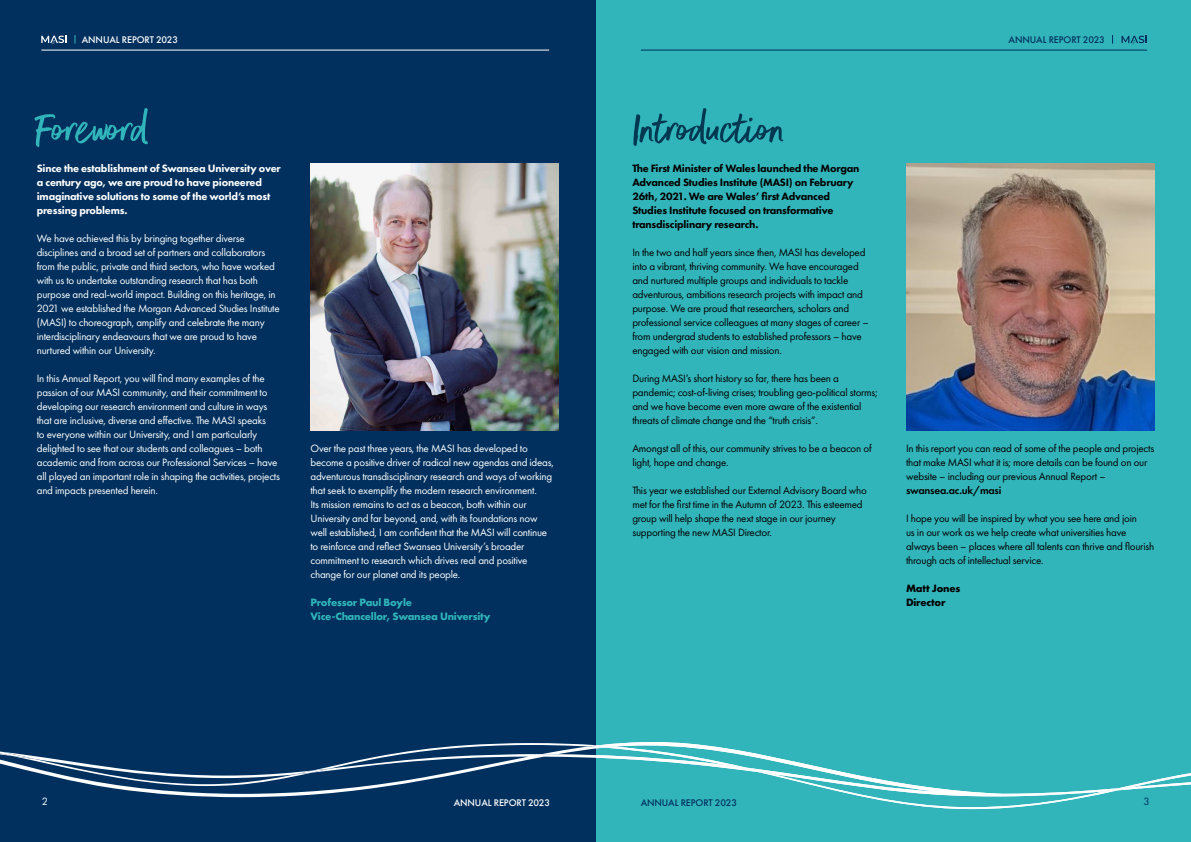
<style>
.page{position:relative;width:1191px;height:842px;background:#fff}
.page>*{position:absolute;margin:0;border:0;box-sizing:border-box;transform-origin:0 0}
.h1_Script{font:52px "Better Times";color:#003751}
.h1_Script-2{font:52px "Better Times";color:#31b5ba}
.Body_text{font:11px/14px "Futura PT";letter-spacing:-.02em;color:#fff}
.Body_text-2{font:11px/14px "Futura PT";letter-spacing:-.02em;color:#000}
.Body_text-3{font:800 11px/14px "Futura PT";letter-spacing:-.02em;color:#000}
.Body_text-4{font:800 11px/14px "Futura PT";letter-spacing:-.02em;color:#fff}
.Body_text-5{font:700 11px "Futura PT";letter-spacing:-.02em;color:#31b5ba}
.Body_text-6{font:700 11px "Futura PT";letter-spacing:-.02em;color:#000}
.t1{font:11px "Futura PT";color:#01305e}
.t2{font:500 10px "Futura PT";letter-spacing:-.01em;color:#01305e}
.t3{font:500 10px "Futura PT";letter-spacing:-.01em;color:#fff}
.s1{font-weight:600}
</style>
<div class="page">
<div style="left:596px;top:0;width:595px;height:842px;background:#31b5ba"></div>
<hr style="left:641px;top:50px;width:506px;height:1px;background:#01305e">
<svg style="left:1121px;top:36px;width:26px;height:9px"></svg>
<div style="left:0;top:0;width:596px;height:842px;background:#01305e"></div>
<svg style="left:2px;top:742px;width:1189px;height:67px"></svg>
<hr style="left:41px;top:50px;width:508px;height:1px;background:#fff">
<svg style="left:41px;top:36px;width:26px;height:9px"></svg>
<img style="left:310px;top:164px;width:248px;height:267px">
<img style="left:906px;top:164px;width:249px;height:267px">
<p class="t3" style="left:82px;top:33px;width:98px">ANNUAL REPORT 2023</p>
<h1 class="h1_Script-2" style="left:37px;top:100px;width:113px">Foreword</h1>
<p class="Body_text-4" style="left:37px;top:161px;width:245px">Since the establishment of Swansea University over a century ago, we are proud to have pioneered imaginative solutions to some of the world’s most pressing problems.</p>
<p class="Body_text" style="left:37px;top:231px;width:244px">We have achieved this by bringing together diverse disciplines and a broad set of partners and collaborators from the public, private and third sectors, who have worked with us to undertake outstanding research that has both purpose and real-world impact. Building on this heritage, in 2021 we established the Morgan Advanced Studies Institute (MASI) to choreograph, amplify and celebrate the many interdisciplinary endeavours that we are proud to have nurtured within our University.</p>
<p class="Body_text" style="left:37px;top:371px;width:245px">In this Annual Report, you will find many examples of the passion of our MASI community, and their commitment to developing our research environment and culture in ways that are inclusive, diverse and effective. The MASI speaks<br>to everyone within our University, and I am particularly delighted to see that our students and colleagues – both academic and from across our Professional Services – have all played an important role in shaping the activities, projects and impacts presented herein.</p>
<p class="Body_text" style="left:310px;top:441px;width:245px">Over the past three years, the MASI has developed to become a positive driver of radical new agendas and ideas, adventurous transdisciplinary research and ways of working that seek to exemplify the modern research environment.<br>Its mission remains to act as a beacon, both within our University and far beyond, and, with its foundations now well established, I am confident that the MASI will continue to reinforce and reflect Swansea University’s broader commitment to research which drives real and positive change for our planet and its people.</p>
<p class="Body_text-5" style="left:310px;top:595px;width:103px">Professor Paul Boyle</p>
<p class="Body_text-5" style="left:310px;top:609px;width:181px">Vice-Chancellor, Swansea University</p>
<p class="Body_text" style="left:42px;top:794px;width:8px">2</p>
<p class="t3" style="left:454px;top:797px;width:98px">ANNUAL REPORT 2023</p>
<h1 class="h1_Script" style="left:632px;top:100px;width:155px">Introduction</h1>
<p class="Body_text-3" style="left:632px;top:161px;width:228px">The First Minister of Wales launched the Morgan Advanced Studies Institute (MASI) on February 26th, 2021. We are Wales’ first Advanced Studies Institute focused on transformative transdisciplinary research.</p>
<p class="Body_text-2" style="left:632px;top:245px;width:238px">In the two and half years since then, MASI has developed into a vibrant, thriving community. We have encouraged and nurtured multiple groups and individuals to tackle adventurous, ambitions research projects with impact and purpose. We are proud that researchers, scholars and professional service colleagues at many stages of career – from undergrad students to established professors – have engaged with our vision and mission.</p>
<p class="Body_text-2" style="left:632px;top:371px;width:247px">During MASI’s short history so far, there has been a pandemic; cost-of-living crises; troubling geo-political storms; and we have become even more aware of the existential threats of climate change and the “truth crisis”.</p>
<p class="Body_text-2" style="left:632px;top:441px;width:241px">Amongst all of this, our community strives to be a beacon of light, hope and change.</p>
<p class="Body_text-2" style="left:632px;top:483px;width:236px">This year we established our External Advisory Board who met for the first time in the Autumn of 2023. This esteemed group will help shape the next stage in our journey supporting the new MASI Director.</p>
<p class="t2" style="left:1008px;top:33px;width:98px">ANNUAL REPORT 2023</p>
<p class="Body_text-2" style="left:906px;top:441px;width:250px">In this report you can read of some of the people and projects that make MASI what it is; more details can be found on our website – including our previous Annual Report – <span class="s1">swansea.ac.uk/masi</span></p>
<p class="Body_text-2" style="left:906px;top:511px;width:250px">I hope you will be inspired by what you see here and join<br>us in our work as we help create what universities have always been – places where all talents can thrive and flourish through acts of intellectual service.</p>
<p class="Body_text-6" style="left:906px;top:581px;width:56px">Matt Jones</p>
<p class="Body_text-6" style="left:906px;top:595px;width:41px">Director</p>
<p class="t2" style="left:640px;top:797px;width:98px">ANNUAL REPORT 2023</p>
<p class="t1" style="left:1143px;top:795px;width:8px">3</p>
</div>
